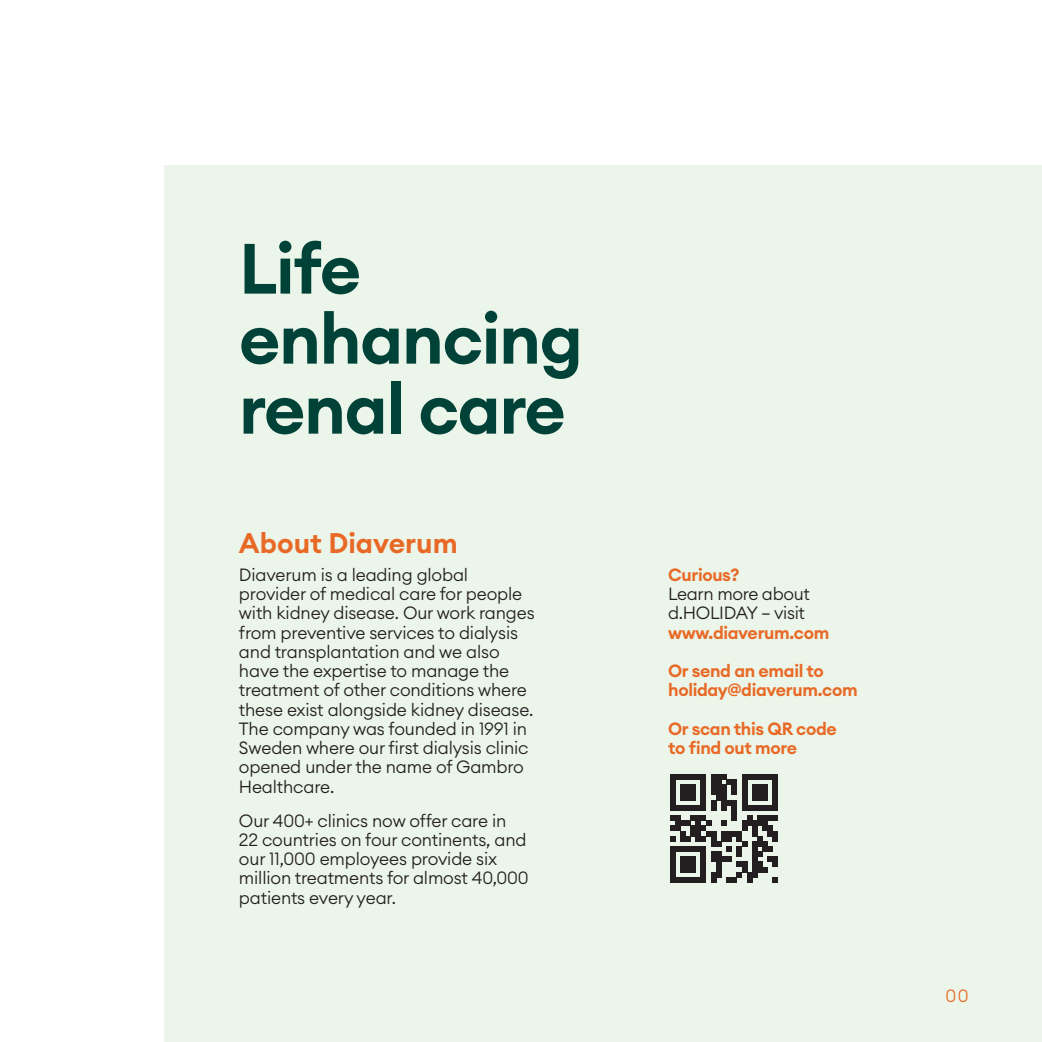
<style>
.page{position:relative;width:1042px;height:1042px;background:#fff}
.page>*{position:absolute;margin:0;border:0;box-sizing:border-box;transform-origin:0 0}
.t1{font:600 70px/70px "Euclid Circular A";letter-spacing:-.02em;color:#004138}
.t2{font:600 28px "Euclid Circular A";color:#e86926}
.t3{font:300 17.5px/19.2px "Euclid Circular A";letter-spacing:-.01em;color:#231f20}
.t4{font:600 17.5px/19.2px "Euclid Circular A";letter-spacing:-.02em;color:#e86926}
.t5{font:300 17.5px "Euclid Circular A";color:#e86926}
.s1{font-weight:600;color:#e86926}
</style>
<div class="page">
<div style="left:164px;top:166px;width:878px;height:876px;background:#ecf5e9"></div>
<svg style="left:670px;top:774px;width:108px;height:108px"></svg>
<p class="t1" style="left:239px;top:234px;width:345px">Life enhancing renal care</p>
<p class="t2" style="left:239px;top:525px;width:220px">About Diaverum</p>
<p class="t3" style="left:239px;top:564px;width:297px">Diaverum is a leading global provider of medical care for people with kidney disease. Our work ranges from preventive services to dialysis and transplantation and we also have the expertise to manage the treatment of other conditions where these exist alongside kidney disease.<br>The company was founded in 1991 in<br>Sweden where our first dialysis clinic opened under the name of Gambro<br>Healthcare.</p>
<p class="t3" style="left:239px;top:810px;width:291px">Our 400+ clinics now offer care in<br>22 countries on four continents, and our 11,000 employees provide six million treatments for almost 40,000 patients every year.</p>
<p class="t3" style="left:668px;top:564px;width:143px"><span class="s1">Curious?<br></span>Learn more about d.HOLIDAY – visit</p>
<p class="t4" style="left:668px;top:623px;width:163px">www.diaverum.com</p>
<p class="t4" style="left:668px;top:661px;width:157px">Or send an email to</p>
<p class="t4" style="left:668px;top:680px;width:191px">holiday@diaverum.com</p>
<p class="t4" style="left:668px;top:719px;width:170px">Or scan this QR code to find out more</p>
<p class="t5" style="left:945px;top:984px;width:25px">00</p>
</div>
